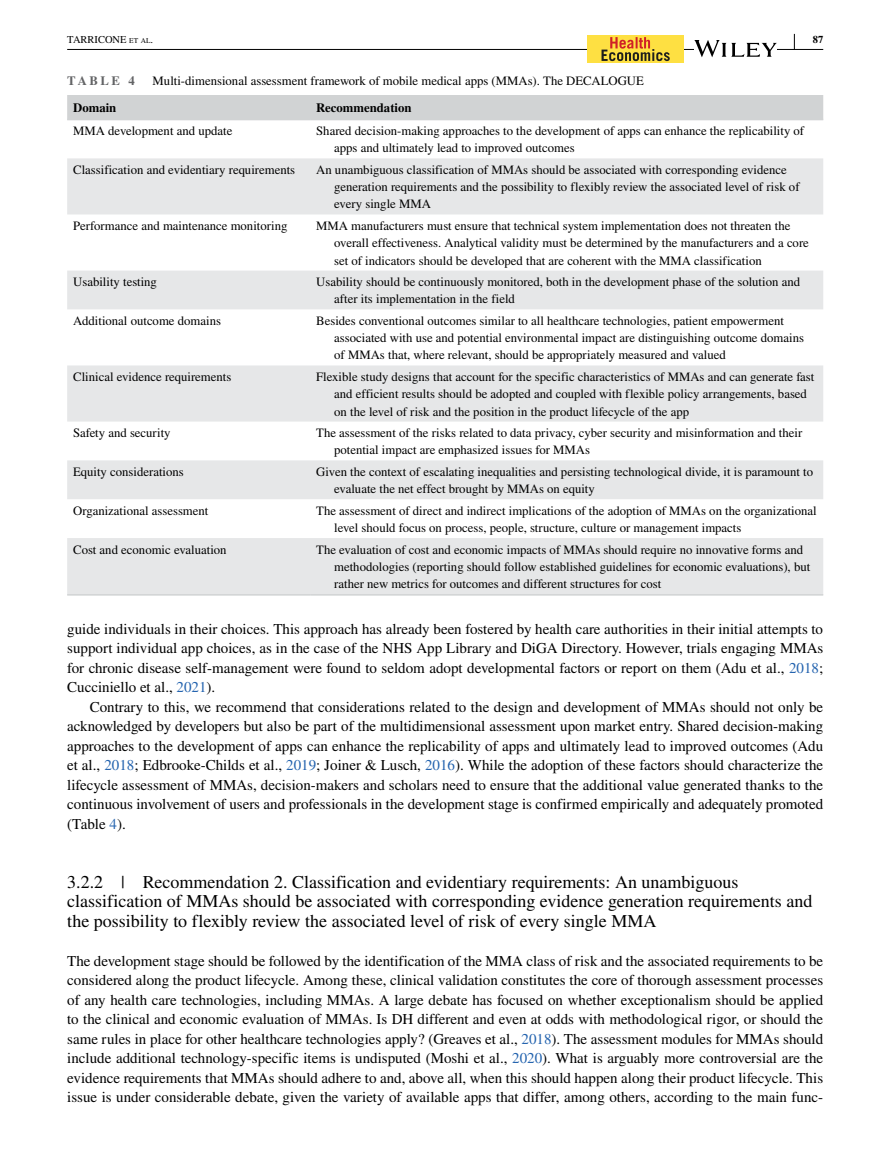
<style>
.page{position:relative;width:893px;height:1174px;background:#fff}
.page>*{position:absolute;margin:0;border:0;box-sizing:border-box;transform-origin:0 0}
.t1{font:18px/19.5px "STIX";color:#000}
.t2{font:15px/19.5px "STIX";color:#000;text-align:justify}
.t3{font:12.75px/17.2px "STIX";color:#000}
.t4{font:700 12.75px "STIX";color:#000}
.t5{font:700 12.75px "STIX";letter-spacing:.2em;color:#636466}
.t6{font:10.5px "STIX";color:#000}
.t7{font:700 10.5px "STIX";color:#000}
.s1{font-size:7.35px}
.s2{color:#2564af}
</style>
<div class="page">
<hr style="left:67px;top:49px;width:756px;height:1px;background:#000">
<svg style="left:694px;top:40px;width:83px;height:17px"></svg>
<div style="left:587px;top:35px;width:97px;height:27px;background:#fee042"></div>
<svg style="left:601px;top:37px;width:69px;height:24px"></svg>
<svg style="left:794px;top:34px;width:1px;height:15px"></svg>
<div style="left:67px;top:95px;width:756px;height:24px;background:#d1d3d4"></div>
<svg style="left:67px;top:158px;width:756px;height:436px;fill:#e6e7e8"></svg>
<hr style="left:67px;top:119px;width:243px;height:1px;background:#d1d3d4">
<hr style="left:310px;top:119px;width:513px;height:1px;background:#d1d3d4">
<hr style="left:67px;top:594px;width:243px;height:1px;background:#d1d3d4">
<hr style="left:310px;top:594px;width:513px;height:1px;background:#d1d3d4">
<p class="t6" style="left:67px;top:33px;width:88px">TARRICONE <span class="s1">et al</span>.</p>
<p class="t7" style="left:813px;top:34px;width:12px">87</p>
<p class="t5" style="left:67px;top:73px;width:69px">TABLE 4</p>
<p class="t3" style="left:153px;top:73px;width:493px">Multi-dimensional assessment framework of mobile medical apps (MMAs). The DECALOGUE</p>
<p class="t4" style="left:73px;top:100px;width:45px">Domain</p>
<p class="t4" style="left:316px;top:100px;width:97px">Recommendation</p>
<p class="t3" style="left:73px;top:123px;width:161px">MMA development and update</p>
<p class="t3" style="left:334px;top:123px;width:471px;text-indent:-18px">Shared decision-making approaches to the development of apps can enhance the replicability of apps and ultimately lead to improved outcomes</p>
<p class="t3" style="left:73px;top:162px;width:224px">Classification and evidentiary requirements</p>
<p class="t3" style="left:334px;top:162px;width:467px;text-indent:-18px">An unambiguous classification of MMAs should be associated with corresponding evidence generation requirements and the possibility to flexibly review the associated level of risk of every single MMA</p>
<p class="t3" style="left:73px;top:218px;width:216px">Performance and maintenance monitoring</p>
<p class="t3" style="left:334px;top:218px;width:476px;text-indent:-18px">MMA manufacturers must ensure that technical system implementation does not threaten the overall effectiveness. Analytical validity must be determined by the manufacturers and a core set of indicators should be developed that are coherent with the MMA classification</p>
<p class="t3" style="left:73px;top:274px;width:85px">Usability testing</p>
<p class="t3" style="left:334px;top:274px;width:467px;text-indent:-18px">Usability should be continuously monitored, both in the development phase of the solution and after its implementation in the field</p>
<p class="t3" style="left:73px;top:313px;width:149px">Additional outcome domains</p>
<p class="t3" style="left:334px;top:313px;width:471px;text-indent:-18px">Besides conventional outcomes similar to all healthcare technologies, patient empowerment associated with use and potential environmental impact are distinguishing outcome domains of MMAs that, where relevant, should be appropriately measured and valued</p>
<p class="t3" style="left:73px;top:369px;width:160px">Clinical evidence requirements</p>
<p class="t3" style="left:334px;top:369px;width:482px;text-indent:-18px">Flexible study designs that account for the specific characteristics of MMAs and can generate fast and efficient results should be adopted and coupled with flexible policy arrangements, based on the level of risk and the position in the product lifecycle of the app</p>
<p class="t3" style="left:73px;top:425px;width:99px">Safety and security</p>
<p class="t3" style="left:334px;top:425px;width:470px;text-indent:-18px">The assessment of the risks related to data privacy, cyber security and misinformation and their potential impact are emphasized issues for MMAs</p>
<p class="t3" style="left:73px;top:464px;width:112px">Equity considerations</p>
<p class="t3" style="left:334px;top:464px;width:480px;text-indent:-18px">Given the context of escalating inequalities and persisting technological divide, it is paramount to evaluate the net effect brought by MMAs on equity</p>
<p class="t3" style="left:73px;top:503px;width:137px">Organizational assessment</p>
<p class="t3" style="left:334px;top:503px;width:484px;text-indent:-18px">The assessment of direct and indirect implications of the adoption of MMAs on the organizational level should focus on process, people, structure, culture or management impacts</p>
<p class="t3" style="left:73px;top:541px;width:155px">Cost and economic evaluation</p>
<p class="t3" style="left:334px;top:541px;width:478px;text-indent:-18px">The evaluation of cost and economic impacts of MMAs should require no innovative forms and methodologies (reporting should follow established guidelines for economic evaluations), but rather new metrics for outcomes and different structures for cost</p>
<p class="t2" style="left:67px;top:620px;width:758px">guide individuals in their choices. This approach has already been fostered by health care authorities in their initial attempts to support individual app choices, as in the case of the NHS App Library and DiGA Directory. However, trials engaging MMAs for chronic disease self-management were found to seldom adopt developmental factors or report on them (Adu et al., <span class="s2">2018</span>; Cucciniello et al., <span class="s2">2021</span>).</p>
<p class="t2" style="left:67px;top:698px;width:758px;text-indent:22px">Contrary to this, we recommend that considerations related to the design and development of MMAs should not only be acknowledged by developers but also be part of the multidimensional assessment upon market entry. Shared decision-making approaches to the development of apps can enhance the replicability of apps and ultimately lead to improved outcomes (Adu et al., <span class="s2">2018</span>; Edbrooke-Childs et al., <span class="s2">2019</span>; Joiner &amp; Lusch, <span class="s2">2016</span>). While the adoption of these factors should characterize the lifecycle assessment of MMAs, decision-makers and scholars need to ensure that the additional value generated thanks to the continuous involvement of users and professionals in the development stage is confirmed empirically and adequately promoted (Table <span class="s2">4</span>).</p>
<p class="t1" style="left:67px;top:873px;width:747px">3.2.2 | Recommendation 2. Classification and evidentiary requirements: An unambiguous classification of MMAs should be associated with corresponding evidence generation requirements and the possibility to flexibly review the associated level of risk of every single MMA</p>
<p class="t2" style="left:67px;top:951px;width:758px">The development stage should be followed by the identification of the MMA class of risk and the associated requirements to be considered along the product lifecycle. Among these, clinical validation constitutes the core of thorough assessment processes of any health care technologies, including MMAs. A large debate has focused on whether exceptionalism should be applied to the clinical and economic evaluation of MMAs. Is DH different and even at odds with methodological rigor, or should the same rules in place for other healthcare technologies apply? (Greaves et al., <span class="s2">2018</span>). The assessment modules for MMAs should include additional technology-specific items is undisputed (Moshi et al., <span class="s2">2020</span>). What is arguably more controversial are the evidence requirements that MMAs should adhere to and, above all, when this should happen along their product lifecycle. This issue is under considerable debate, given the variety of available apps that differ, among others, according to the main func-</p>
</div>
